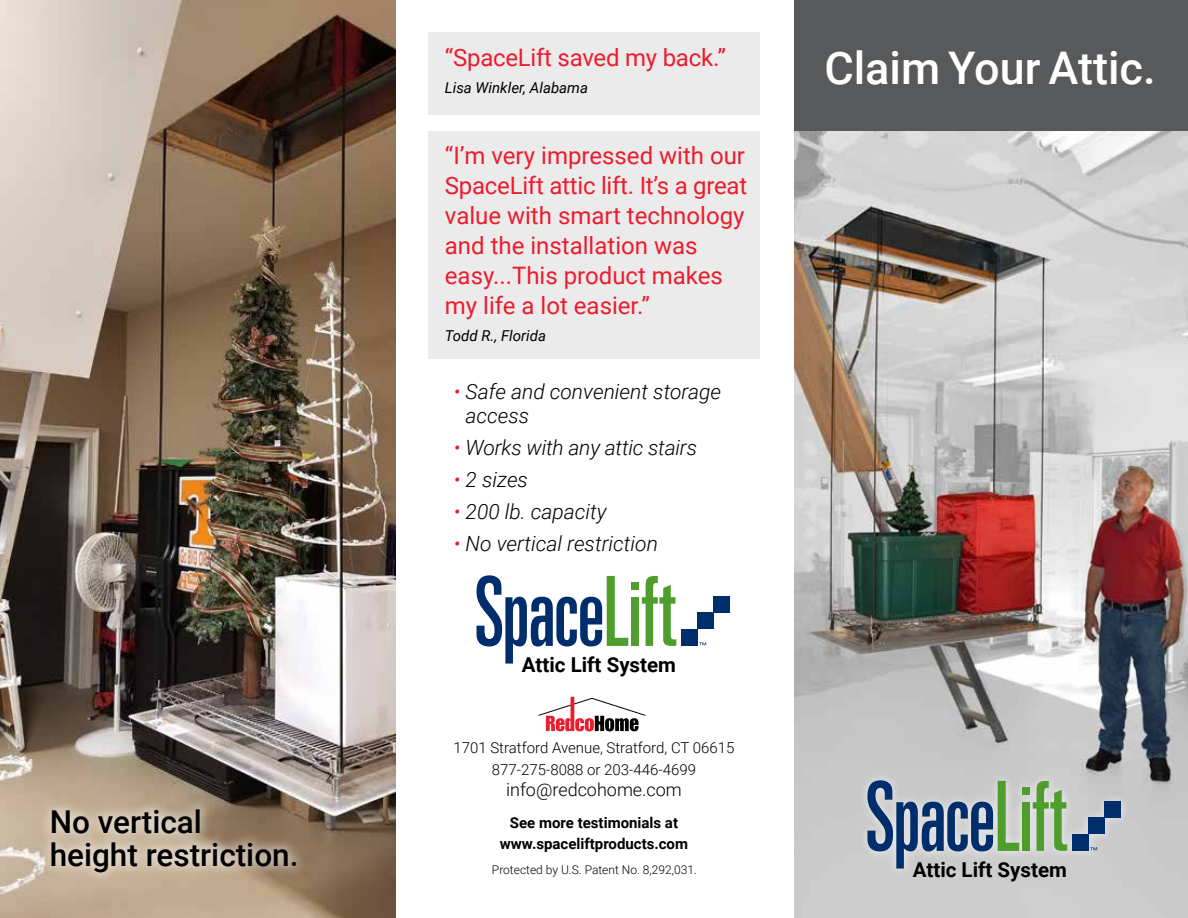
<style>
.page{position:relative;width:1188px;height:918px;background:#fff}
.page>*{position:absolute;margin:0;border:0;box-sizing:border-box;transform-origin:0 0}
.t1{font:500 45px "Roboto";color:#fff}
.t2{font:500 31.5px/33px "Roboto";color:#000}
.t3{font:24px/30px "Roboto";color:#eb1c2d}
.t4{font:italic 300 21px/24px "Roboto";color:#000}
.t5{font:700 20.55px "Roboto";color:#000}
.t6{font:300 18px "Roboto";color:#000}
.t7{font:300 15px/21.6px "Roboto";color:#000;text-align:center}
.t8{font:700 15px/21px "Roboto";color:#000;text-align:center}
.t9{font:italic 15px "Roboto";color:#000}
.t10{font:300 12px "Roboto";color:#000}
.s1{color:#eb1c2d}
</style>
<div class="page">
<img style="left:795px;top:131px;width:393px;height:787px">
<div style="left:428px;top:131px;width:332px;height:228px;background:#ebebec"></div>
<svg style="left:538px;top:697px;width:108px;height:34px"></svg>
<div style="left:858px;top:771px;width:272px;height:107px;background:#cdcdcd"></div>
<svg style="left:867px;top:780px;width:152px;height:89px"></svg>
<div style="left:1022px;top:802px;width:8px;height:49px;background:#4e9d2d"></div>
<svg style="left:1033px;top:781px;width:34px;height:70px"></svg>
<div style="left:1072px;top:834px;width:16px;height:16px;background:#002e6d"></div>
<div style="left:1088px;top:818px;width:17px;height:16px;background:#002e6d"></div>
<div style="left:1105px;top:801px;width:16px;height:17px;background:#002e6d"></div>
<svg style="left:1090px;top:847px;width:7px;height:3px"></svg>
<div style="left:1022px;top:787px;width:8px;height:8px;background:#4e9d2d"></div>
<div style="left:795px;top:0;width:393px;height:131px;background:#58595b"></div>
<svg style="left:477px;top:575px;width:151px;height:89px"></svg>
<div style="left:631px;top:597px;width:8px;height:49px;background:#4e9d2d"></div>
<svg style="left:642px;top:576px;width:34px;height:70px"></svg>
<div style="left:681px;top:629px;width:16px;height:16px;background:#002e6d"></div>
<div style="left:697px;top:613px;width:17px;height:16px;background:#002e6d"></div>
<div style="left:714px;top:596px;width:16px;height:17px;background:#002e6d"></div>
<svg style="left:699px;top:642px;width:7px;height:3px"></svg>
<div style="left:631px;top:583px;width:8px;height:7px;background:#4e9d2d"></div>
<img style="left:0;top:0;width:395px;height:918px">
<div style="left:39px;top:797px;width:269px;height:88px;background:#fff;opacity:.5"></div>
<div style="left:428px;top:32px;width:332px;height:82px;background:#ebebec"></div>
<h2 class="t2" style="left:50px;top:804px;width:250px">No vertical<br>height restriction.</h2>
<p class="t3" style="left:445px;top:42px;width:283px">“SpaceLift saved my back.”</p>
<p class="t9" style="left:445px;top:77px;width:145px">Lisa Winkler, Alabama</p>
<p class="t3" style="left:445px;top:140px;width:304px">“I’m very impressed with our<br>SpaceLift attic lift. It’s a great value with smart technology and the installation was easy...This product makes my life a lot easier.”</p>
<p class="t9" style="left:445px;top:325px;width:103px">Todd R., Florida</p>
<p class="t4" style="left:466px;top:379px;width:257px;text-indent:-12px"><span class="s1">•</span> Safe and convenient storage access</p>
<p class="t4" style="left:454px;top:435px;width:245px"><span class="s1">•</span> Works with any attic stairs</p>
<p class="t4" style="left:454px;top:467px;width:76px"><span class="s1">•</span> 2 sizes</p>
<p class="t4" style="left:454px;top:499px;width:154px"><span class="s1">•</span> 200 lb. capacity</p>
<p class="t4" style="left:454px;top:531px;width:206px"><span class="s1">•</span> No vertical restriction</p>
<p class="t5" style="left:522px;top:650px;width:156px">Attic Lift System</p>
<p class="t7" style="left:454px;top:737px;width:282px">1701 Stratford Avenue, Stratford, CT 06615<br>877-275-8088 or 203-446-4699</p>
<p class="t6" style="left:506px;top:777px;width:177px">info@redcohome.com</p>
<p class="t8" style="left:500px;top:812px;width:190px">See more testimonials at www.spaceliftproducts.com</p>
<p class="t10" style="left:492px;top:862px;width:206px">Protected by U.S. Patent No. 8,292,031.</p>
<h1 class="t1" style="left:824px;top:37px;width:333px">Claim Your Attic.</h1>
<p class="t5" style="left:913px;top:855px;width:156px">Attic Lift System</p>
</div>
